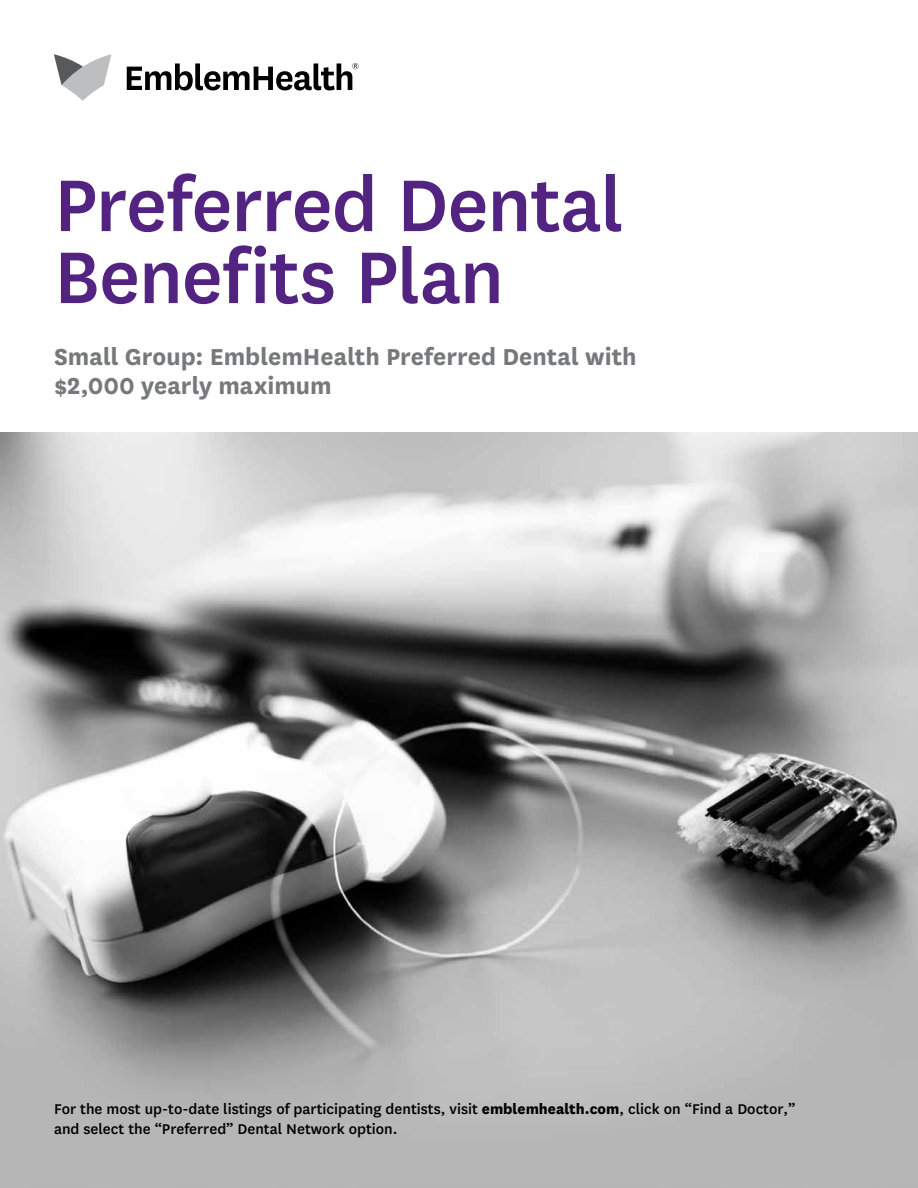
<style>
.page{position:relative;width:918px;height:1188px;background:#fff}
.page>*{position:absolute;margin:0;border:0;box-sizing:border-box;transform-origin:0 0}
.t1{font:500 85.5px/72px "National";letter-spacing:-.015em;color:#522380}
.t2{font:700 27px/28.5px "National";color:#77787b}
.t3{font:500 16.5px/19.8px "National";color:#000}
.s1{font-weight:800}
</style>
<div class="page">
<img style="left:0;top:432px;width:918px;height:756px">
<svg style="left:127px;top:63px;width:231px;height:27px"></svg>
<svg style="left:54px;top:54px;width:58px;height:47px"></svg>
<h1 class="t1" style="left:54px;top:164px;width:571px">Preferred Dental<br>Benefits Plan</h1>
<h2 class="t2" style="left:54px;top:341px;width:584px">Small Group: EmblemHealth Preferred Dental with $2,000 yearly maximum</h2>
<p class="t3" style="left:54px;top:1098px;width:743px">For the most up-to-date listings of participating dentists, visit <span class="s1">emblemhealth.com</span>, click on “Find a Doctor,” and select the “Preferred” Dental Network option.</p>
</div>
